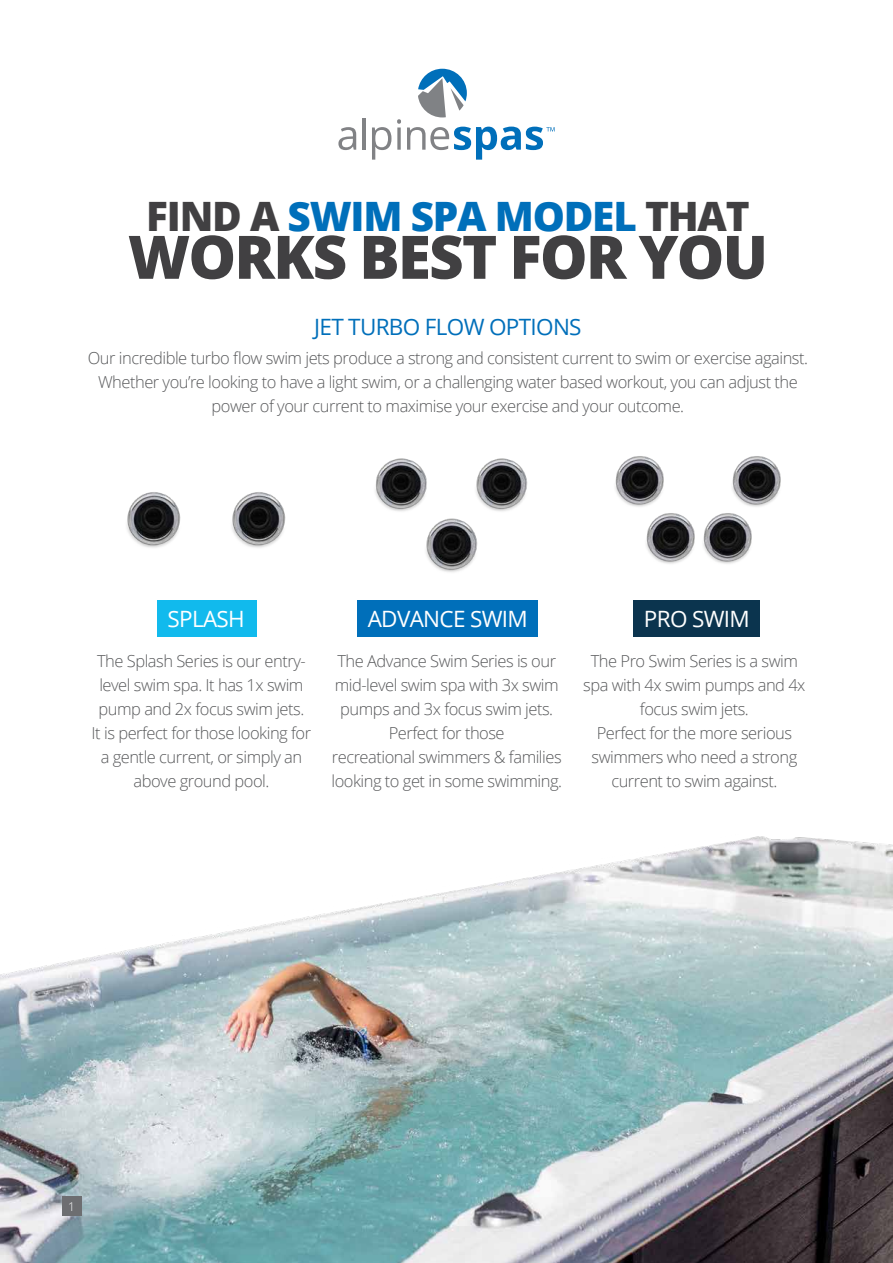
<style>
.page{position:relative;width:893px;height:1263px;background:#fff}
.page>*{position:absolute;margin:0;border:0;box-sizing:border-box;transform-origin:0 0}
.t1{font:800 60px "Open Sans";letter-spacing:-.03em;color:#414042}
.t2{font:800 40.5px "Open Sans";letter-spacing:-.03em;color:#006fba}
.t3{font:22.5px "Open Sans";letter-spacing:-.03em;color:#fff}
.t4{font:22.5px "Open Sans";letter-spacing:-.03em;color:#006fba}
.t5{font:300 16.5px/24px "Open Sans";letter-spacing:-.03em;color:#58595b;text-align:center}
.t6{font:300 12px "Open Sans";color:#fff}
.s1{color:#414042}
</style>
<div class="page">
<img style="left:0;top:836px;width:893px;height:427px">
<div style="left:62px;top:1196px;width:20px;height:20px;background:#6d6e71"></div>
<div style="left:157px;top:600px;width:99px;height:37px;background:#11baed"></div>
<div style="left:357px;top:600px;width:181px;height:37px;background:#006fba"></div>
<div style="left:633px;top:600px;width:127px;height:37px;background:#0b344e"></div>
<img style="left:126px;top:492px;width:55px;height:56px">
<img style="left:375px;top:458px;width:52px;height:53px">
<img style="left:231px;top:492px;width:55px;height:56px">
<img style="left:476px;top:458px;width:52px;height:53px">
<img style="left:615px;top:456px;width:49px;height:49px">
<img style="left:732px;top:456px;width:49px;height:47px">
<img style="left:408px;top:508px;width:88px;height:64px">
<img style="left:629px;top:503px;width:57px;height:61px">
<img style="left:686px;top:503px;width:83px;height:61px">
<svg style="left:418px;top:69px;width:49px;height:49px"></svg>
<svg style="left:338px;top:127px;width:18px;height:23px"></svg>
<hr style="left:362px;top:118px;width:4px;height:32px;background:#818285">
<svg style="left:372px;top:127px;width:19px;height:33px"></svg>
<svg style="left:397px;top:119px;width:4px;height:31px"></svg>
<svg style="left:407px;top:127px;width:147px;height:33px"></svg>
<h2 class="t2" style="left:146px;top:185px;width:605px"><span class="s1">FIND A</span> SWIM SPA MODEL <span class="s1">THAT</span></h2>
<h1 class="t1" style="left:128px;top:211px;width:642px">WORKS BEST FOR YOU</h1>
<h3 class="t4" style="left:314px;top:311px;width:269px">JET TURBO FLOW OPTIONS</h3>
<p class="t5" style="left:88px;top:345px;width:722px">Our incredible turbo flow swim jets produce a strong and consistent current to swim or exercise against.<br>Whether you’re looking to have a light swim, or a challenging water based workout, you can adjust the power of your current to maximise your exercise and your outcome.</p>
<h3 class="t3" style="left:167px;top:604px;width:79px">SPLASH</h3>
<h3 class="t3" style="left:368px;top:604px;width:162px">ADVANCE SWIM</h3>
<h3 class="t3" style="left:644px;top:604px;width:107px">PRO SWIM</h3>
<p class="t5" style="left:92px;top:649px;width:221px">The Splash Series is our entry&shy;level swim spa. It has 1x swim pump and 2x focus swim jets.<br>It is perfect for those looking for a gentle current, or simply an above ground pool.</p>
<p class="t5" style="left:331px;top:649px;width:232px">The Advance Swim Series is our mid-level swim spa with 3x swim pumps and 3x focus swim jets.<br>Perfect for those<br>recreational swimmers &amp; families looking to get in some swimming.</p>
<p class="t5" style="left:583px;top:649px;width:224px">The Pro Swim Series is a swim spa with 4x swim pumps and 4x focus swim jets.<br>Perfect for the more serious swimmers who need a strong current to swim against.</p>
<p class="t6" style="left:68px;top:1198px;width:8px">1</p>
</div>
